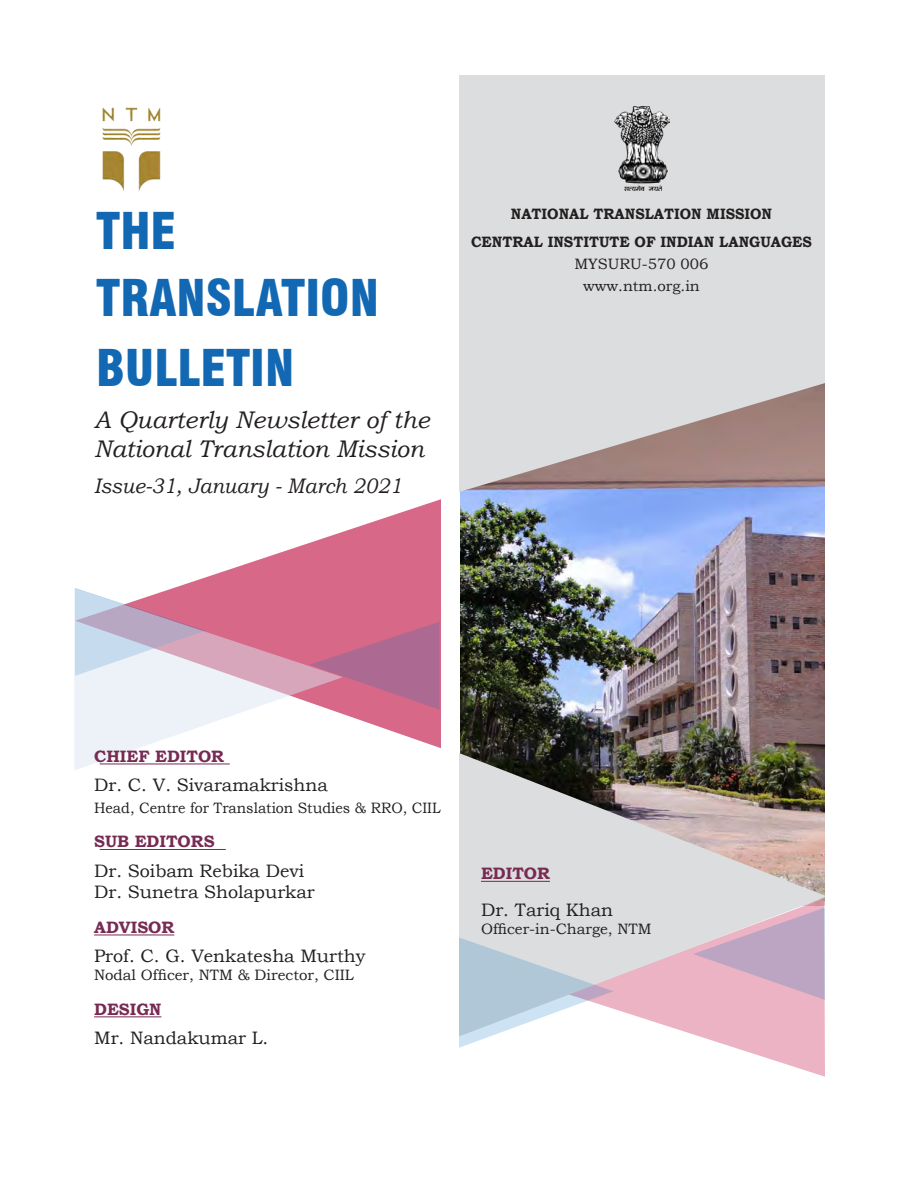
<style>
.page{position:relative;width:900px;height:1200px;background:#fff}
.page>*{position:absolute;margin:0;border:0;box-sizing:border-box;transform-origin:0 0}
.t1{font:900 condensed 49.5px "Swiss 721 BT";color:#1368b3}
.t2{font:italic 24px/28.8px "Bookman Old Style";color:#231f20}
.t3{font:italic 21px "Bookman Old Style";color:#231f20;scale:.95 1}
.body{font:18px "Bookman Old Style";color:#231f20}
.body-2{font:700 16.5px "Bookman Old Style";color:#772b53}
.body-3{font:15px "Bookman Old Style";color:#231f20}
.t4{font:700 15px "Bookman Old Style";color:#231f20;scale:.95 1}
.body-4{font:15px "Bookman Old Style";color:#231f20;scale:.95 1}
</style>
<div class="page">
<img style="left:460px;top:492px;width:365px;height:261px">
<svg style="left:459px;top:75px;width:366px;height:417px;background:#d3d0d1"></svg>
<img style="left:102px;top:107px;width:59px;height:85px">
<img style="left:614px;top:106px;width:55px;height:84px">
<svg style="left:699px;top:1036px;width:126px;height:41px"></svg>
<svg style="left:174px;top:499px;width:267px;height:249px;fill:#d76887"></svg>
<svg style="left:343px;top:622px;width:97px;height:88px;background:#bc688d"></svg>
<svg style="left:74px;top:588px;width:269px;height:182px"></svg>
<svg style="left:459px;top:753px;width:366px;height:283px;background:#beb3b2"></svg>
<svg style="left:693px;top:908px;width:132px;height:92px;background:#d1b3c7"></svg>
<svg style="left:459px;top:937px;width:155px;height:111px"></svg>
<hr style="left:100px;top:763px;width:130px;height:1px;background:#772b53">
<hr style="left:100px;top:849px;width:126px;height:1px;background:#772b53">
<hr style="left:94px;top:934px;width:80px;height:1px;background:#772b53">
<hr style="left:94px;top:1016px;width:67px;height:1px;background:#772b53">
<hr style="left:481px;top:881px;width:69px;height:1px;background:#772b53">
<p class="t1" style="left:96px;top:201px;width:82px">THE</p>
<p class="t1" style="left:96px;top:268px;width:284px">TRANSLATION</p>
<p class="t1" style="left:96px;top:339px;width:200px">BULLETIN</p>
<p class="t2" style="left:94px;top:405px;width:337px">A Quarterly Newsletter of the<br>National Translation Mission</p>
<p class="t3" style="left:94px;top:472px;width:326px">Issue-31, January - March 2021</p>
<p class="t4" style="left:511px;top:203px;width:277px">NATIONAL TRANSLATION MISSION</p>
<p class="t4" style="left:471px;top:231px;width:360px">CENTRAL INSTITUTE OF INDIAN LANGUAGES</p>
<p class="body-3" style="left:574px;top:254px;width:136px">MYSURU-570 006</p>
<p class="body-3" style="left:583px;top:276px;width:118px">www.ntm.org.in</p>
<p class="body-2" style="left:94px;top:744px;width:132px">CHIEF EDITOR</p>
<p class="body" style="left:94px;top:773px;width:235px">Dr. C. V. Sivaramakrishna</p>
<p class="body-4" style="left:94px;top:798px;width:366px">Head, Centre for Translation Studies &amp; RRO, CIIL</p>
<p class="body-2" style="left:94px;top:830px;width:122px">SUB EDITORS</p>
<p class="body" style="left:94px;top:859px;width:212px">Dr. Soibam Rebika Devi</p>
<p class="body" style="left:94px;top:880px;width:222px">Dr. Sunetra Sholapurkar</p>
<p class="body-2" style="left:94px;top:915px;width:82px">ADVISOR</p>
<p class="body" style="left:94px;top:944px;width:273px">Prof. C. G. Venkatesha Murthy</p>
<p class="body-3" style="left:94px;top:965px;width:261px">Nodal Officer, NTM &amp; Director, CIIL</p>
<p class="body-2" style="left:94px;top:997px;width:69px">DESIGN</p>
<p class="body" style="left:94px;top:1026px;width:176px">Mr. Nandakumar L.</p>
<p class="body-2" style="left:481px;top:862px;width:70px">EDITOR</p>
<p class="body" style="left:481px;top:898px;width:134px">Dr. Tariq Khan</p>
<p class="body-3" style="left:481px;top:919px;width:172px">Officer-in-Charge, NTM</p>
</div>
